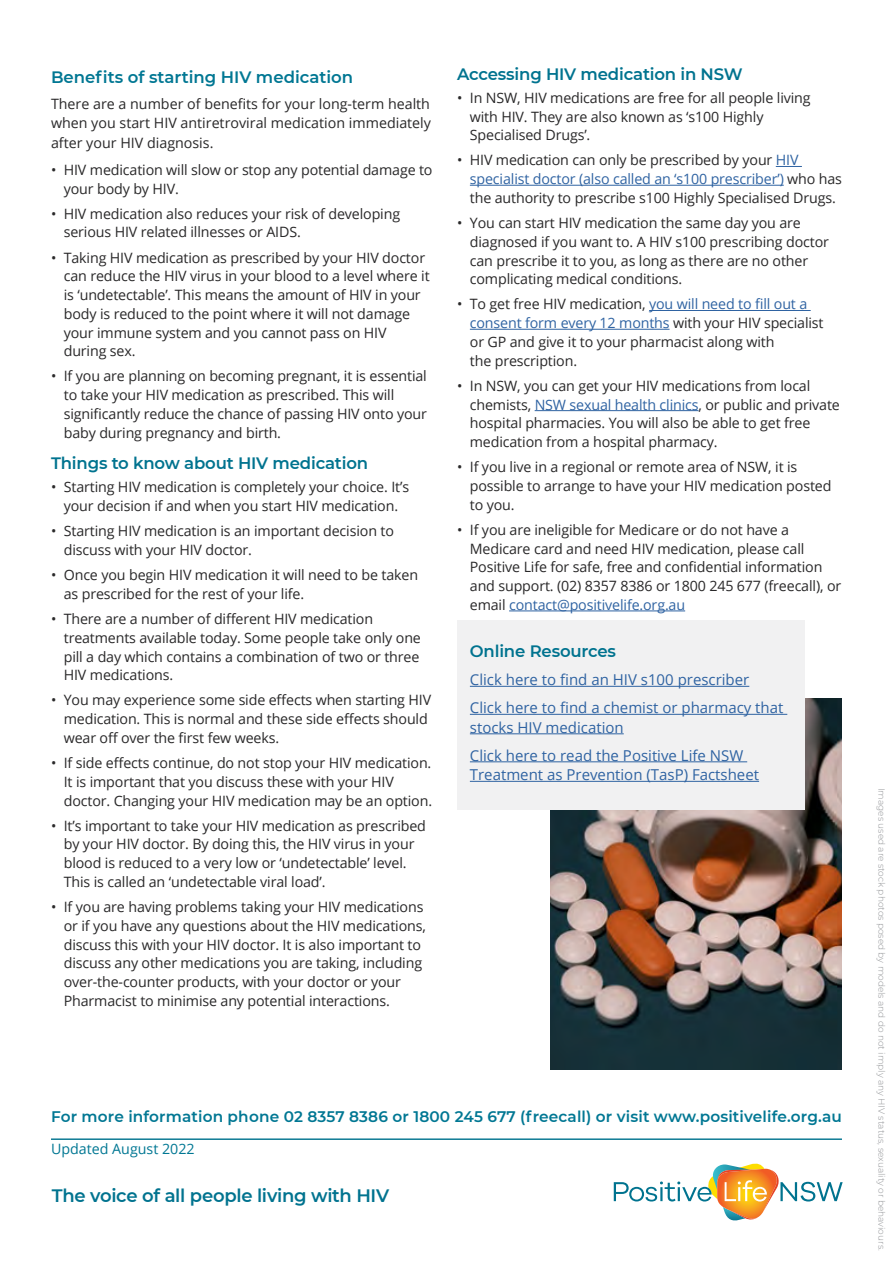
<style>
.page{position:relative;width:893px;height:1263px;background:#fff}
.page>*{position:absolute;margin:0;border:0;box-sizing:border-box;transform-origin:0 0}
.t1{font:600 18px "Montserrat";letter-spacing:-.02em;color:#00738f}
.t2{font:600 16.5px "Montserrat";letter-spacing:-.01em;color:#00738f}
.t3{font:600 16.5px "Montserrat";color:#007793}
.t4{font:600 15.3px "Montserrat";letter-spacing:.01em;color:#007793}
.t5{font:15px/28px "Open Sans";color:#2f63a2}
.t6{font:14.25px/18.8px "Open Sans";letter-spacing:-.01em;color:#292829}
.t7{font:14.25px "Open Sans";color:#007793}
.t8{font:300 9px "Montserrat";color:#939598}
.s1{color:#2f63a2}
</style>
<div class="page">
<svg style="left:614px;top:1163px;width:229px;height:58px"></svg>
<hr style="left:51px;top:1139px;width:791px;height:1px;background:#00738f">
<svg style="left:776px;top:166px;width:26px;height:1px"></svg>
<hr style="left:470px;top:185px;width:314px;height:1px;background:#2f63a2">
<hr style="left:649px;top:310px;width:162px;height:1px;background:#2f63a2">
<hr style="left:470px;top:329px;width:199px;height:1px;background:#2f63a2">
<hr style="left:535px;top:410px;width:163px;height:1px;background:#2f63a2">
<hr style="left:509px;top:610px;width:176px;height:1px;background:#2f63a2">
<img style="left:551px;top:699px;width:291px;height:370px">
<div style="left:457px;top:620px;width:347px;height:190px;background:#f1f1f2"></div>
<hr style="left:470px;top:686px;width:279px;height:1px;background:#2f63a2">
<hr style="left:470px;top:714px;width:317px;height:1px;background:#2f63a2">
<hr style="left:470px;top:733px;width:154px;height:1px;background:#2f63a2">
<hr style="left:470px;top:761px;width:277px;height:1px;background:#2f63a2">
<hr style="left:470px;top:781px;width:289px;height:1px;background:#2f63a2">
<p class="t3" style="left:51px;top:65px;width:304px">Benefits of starting HIV medication</p>
<p class="t6" style="left:51px;top:93px;width:382px;line-height:19.5px;text-align:justify">There are a number of benefits for your long-term health when you start HIV antiretroviral medication immediately after your HIV diagnosis.</p>
<p class="t6" style="left:64px;top:160px;width:370px;text-indent:-13px">• HIV medication will slow or stop any potential damage to your body by HIV.</p>
<p class="t6" style="left:64px;top:204px;width:338px;text-indent:-13px">• HIV medication also reduces your risk of developing serious HIV related illnesses or AIDS.</p>
<p class="t6" style="left:64px;top:248px;width:367px;text-indent:-13px">• Taking HIV medication as prescribed by your HIV doctor can reduce the HIV virus in your blood to a level where it is ‘undetectable’. This means the amount of HIV in your body is reduced to the point where it will not damage your immune system and you cannot pass on HIV during sex.</p>
<p class="t6" style="left:64px;top:367px;width:365px;text-indent:-13px">• If you are planning on becoming pregnant, it is essential to take your HIV medication as prescribed. This will significantly reduce the chance of passing HIV onto your baby during pregnancy and birth.</p>
<p class="t2" style="left:51px;top:452px;width:319px">Things to know about HIV medication</p>
<p class="t6" style="left:51px;top:477px;width:360px;text-align:center">• Starting HIV medication is completely your choice. It’s your decision if and when you start HIV medication.</p>
<p class="t6" style="left:64px;top:521px;width:332px;text-indent:-13px">• Starting HIV medication is an important decision to discuss with your HIV doctor.</p>
<p class="t6" style="left:64px;top:565px;width:356px;text-indent:-13px">• Once you begin HIV medication it will need to be taken as prescribed for the rest of your life.</p>
<p class="t6" style="left:64px;top:609px;width:359px;text-indent:-13px">• There are a number of different HIV medication treatments available today. Some people take only one pill a day which contains a combination of two or three HIV medications.</p>
<p class="t6" style="left:64px;top:690px;width:369px;text-indent:-13px">• You may experience some side effects when starting HIV medication. This is normal and these side effects should wear off over the first few weeks.</p>
<p class="t6" style="left:64px;top:753px;width:370px;text-indent:-13px">• If side effects continue, do not stop your HIV medication.<br>It is important that you discuss these with your HIV doctor. Changing your HIV medication may be an option.</p>
<p class="t6" style="left:64px;top:816px;width:364px;text-indent:-13px">• It’s important to take your HIV medication as prescribed by your HIV doctor. By doing this, the HIV virus in your blood is reduced to a very low or ‘undetectable’ level.<br>This is called an ‘undetectable viral load’.</p>
<p class="t6" style="left:64px;top:897px;width:364px;text-indent:-13px">• If you are having problems taking your HIV medications or if you have any questions about the HIV medications, discuss this with your HIV doctor. It is also important to discuss any other medications you are taking, including over-the-counter products, with your doctor or your Pharmacist to minimise any potential interactions.</p>
<p class="t2" style="left:457px;top:62px;width:287px">Accessing HIV medication in NSW</p>
<p class="t6" style="left:470px;top:88px;width:342px;text-indent:-13px">• In NSW, HIV medications are free for all people living with HIV. They are also known as ‘s100 Highly<br>Specialised Drugs’.</p>
<p class="t6" style="left:470px;top:150px;width:374px;text-indent:-13px">• HIV medication can only be prescribed by your <span class="s1">HIV specialist doctor (also called an ‘s100 prescriber’)</span> who has the authority to prescribe s100 Highly Specialised Drugs.</p>
<p class="t6" style="left:470px;top:213px;width:361px;text-indent:-13px">• You can start HIV medication the same day you are diagnosed if you want to. A HIV s100 prescribing doctor can prescribe it to you, as long as there are no other complicating medical conditions.</p>
<p class="t6" style="left:470px;top:294px;width:355px;text-indent:-13px">• To get free HIV medication, <span class="s1">you will need to fill out a consent form every 12 months</span> with your HIV specialist or GP and give it to your pharmacist along with<br>the prescription.</p>
<p class="t6" style="left:470px;top:376px;width:372px;text-indent:-13px">• In NSW, you can get your HIV medications from local chemists, <span class="s1">NSW sexual health clinics</span>, or public and private hospital pharmacies. You will also be able to get free medication from a hospital pharmacy.</p>
<p class="t6" style="left:470px;top:457px;width:363px;text-indent:-13px">• If you live in a regional or remote area of NSW, it is possible to arrange to have your HIV medication posted to you.</p>
<p class="t6" style="left:470px;top:520px;width:373px;text-indent:-13px">• If you are ineligible for Medicare or do not have a Medicare card and need HIV medication, please call Positive Life for safe, free and confidential information and support. (02) 8357 8386 or 1800 245 677 (freecall), or email <span class="s1">contact@positivelife.org.au</span></p>
<p class="t2" style="left:470px;top:640px;width:148px">Online Resources</p>
<p class="t5" style="left:470px;top:665px;width:315px">Click here to find an HIV s100 prescriber<br>Click here to find a chemist or pharmacy that</p>
<p class="t5" style="left:470px;top:713px;width:275px">stocks HIV medication<br>Click here to read the Positive Life NSW</p>
<p class="t5" style="left:470px;top:760px;width:291px">Treatment as Prevention (TasP) Factsheet</p>
<p class="t4" style="left:51px;top:1105px;width:792px">For more information phone 02 8357 8386 or 1800 245 677 (freecall) or visit www.positivelife.org.au</p>
<p class="t7" style="left:51px;top:1139px;width:145px">Updated August 2022</p>
<p class="t1" style="left:52px;top:1182px;width:339px">The voice of all people living with HIV</p>
<p class="t8" style="left:888px;top:787px;width:464px;rotate:90deg">Images used are stock photos posed by models and do not imply any HIV status, sexuality or behaviours.</p>
</div>
